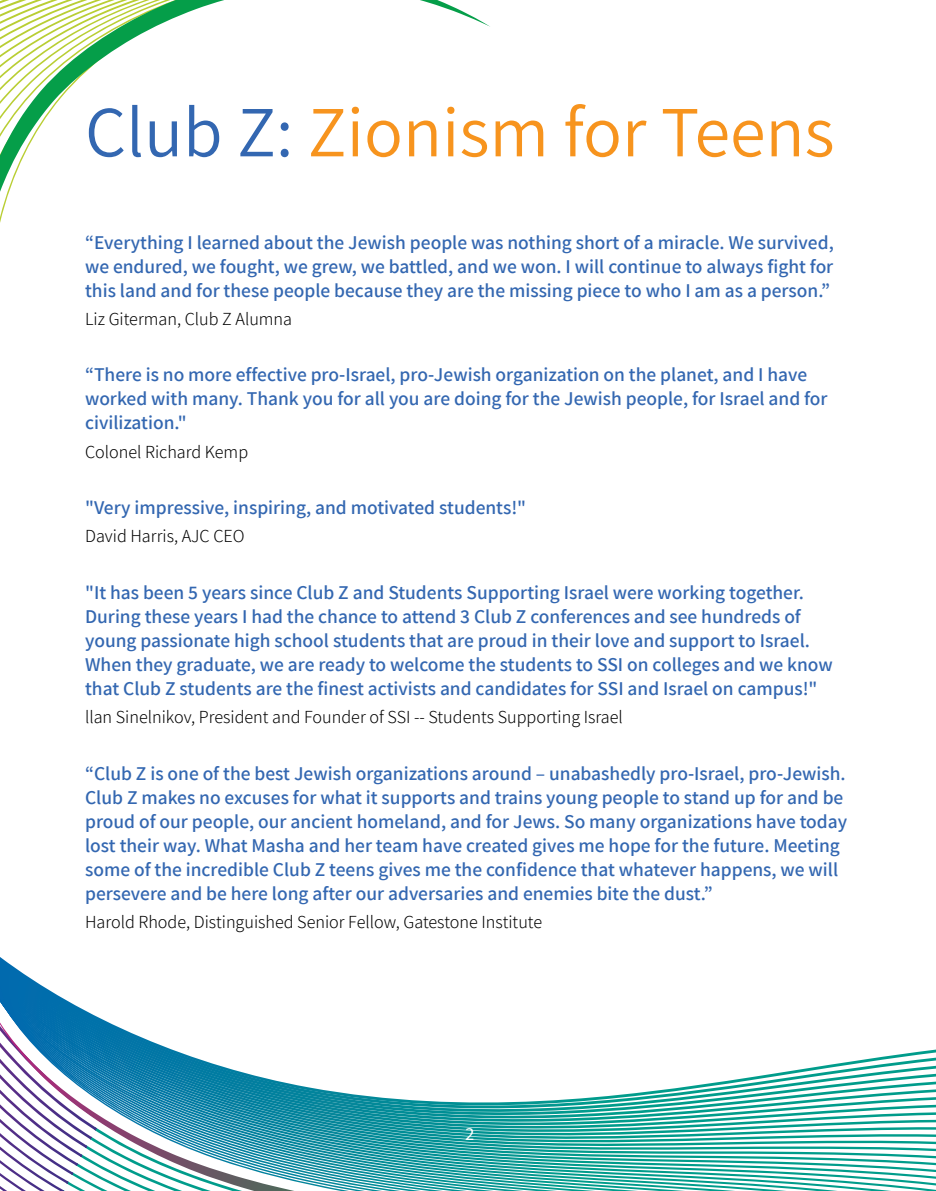
<style>
.page{position:relative;width:936px;height:1191px;background:#fff}
.page>*{position:absolute;margin:0;border:0;box-sizing:border-box;transform-origin:0 0}
.t1{font:72px "Assistant";color:#f7941e}
.t2{font:600 19.5px/24px "Assistant";color:#3367b1}
.t3{font:300 18px "Assistant";color:#000}
.t4{font:18px "Myriad Pro";color:#fff}
.s1{color:#3367b1}
</style>
<div class="page">
<svg style="left:0;top:957px;width:108px;height:65px"></svg>
<svg style="left:294px;top:1049px;width:641px;height:142px"></svg>
<svg style="left:0;top:1022px;width:294px;height:169px"></svg>
<svg style="left:0;top:0;width:490px;height:192px"></svg>
<h1 class="t1" style="left:85px;top:83px;width:751px"><span class="s1">Club Z:</span> Zionism for Teens</h1>
<p class="t2" style="left:85px;top:229px;width:750px;text-align:justify">“Everything I learned about the Jewish people was nothing short of a miracle. We survived, we endured, we fought, we grew, we battled, and we won. I will continue to always fight for this land and for these people because they are the missing piece to who I am as a person.”</p>
<p class="t3" style="left:85px;top:306px;width:208px">Liz Giterman, Club Z Alumna</p>
<p class="t2" style="left:85px;top:362px;width:744px">“There is no more effective pro-Israel, pro-Jewish organization on the planet, and I have worked with many. Thank you for all you are doing for the Jewish people, for Israel and for civilization."</p>
<p class="t3" style="left:85px;top:439px;width:164px">Colonel Richard Kemp</p>
<p class="t2" style="left:85px;top:495px;width:442px">"Very impressive, inspiring, and motivated students!"</p>
<p class="t3" style="left:85px;top:524px;width:161px">David Harris, AJC CEO</p>
<p class="t2" style="left:85px;top:579px;width:749px">"It has been 5 years since Club Z and Students Supporting Israel were working together.<br>During these years I had the chance to attend 3 Club Z conferences and see hundreds of young passionate high school students that are proud in their love and support to Israel.<br>When they graduate, we are ready to welcome the students to SSI on colleges and we know that Club Z students are the finest activists and candidates for SSI and Israel on campus!"</p>
<p class="t3" style="left:85px;top:705px;width:539px">llan Sinelnikov, President and Founder of SSI -- Students Supporting Israel</p>
<p class="t2" style="left:85px;top:760px;width:763px">“Club Z is one of the best Jewish organizations around – unabashedly pro-Israel, pro-Jewish.<br>Club Z makes no excuses for what it supports and trains young people to stand up for and be proud of our people, our ancient homeland, and for Jews. So many organizations have today lost their way. What Masha and her team have created gives me hope for the future. Meeting some of the incredible Club Z teens gives me the confidence that whatever happens, we will persevere and be here long after our adversaries and enemies bite the dust.”</p>
<p class="t3" style="left:85px;top:909px;width:458px">Harold Rhode, Distinguished Senior Fellow, Gatestone Institute</p>
<p class="t4" style="left:465px;top:1123px;width:11px">2</p>
</div>
